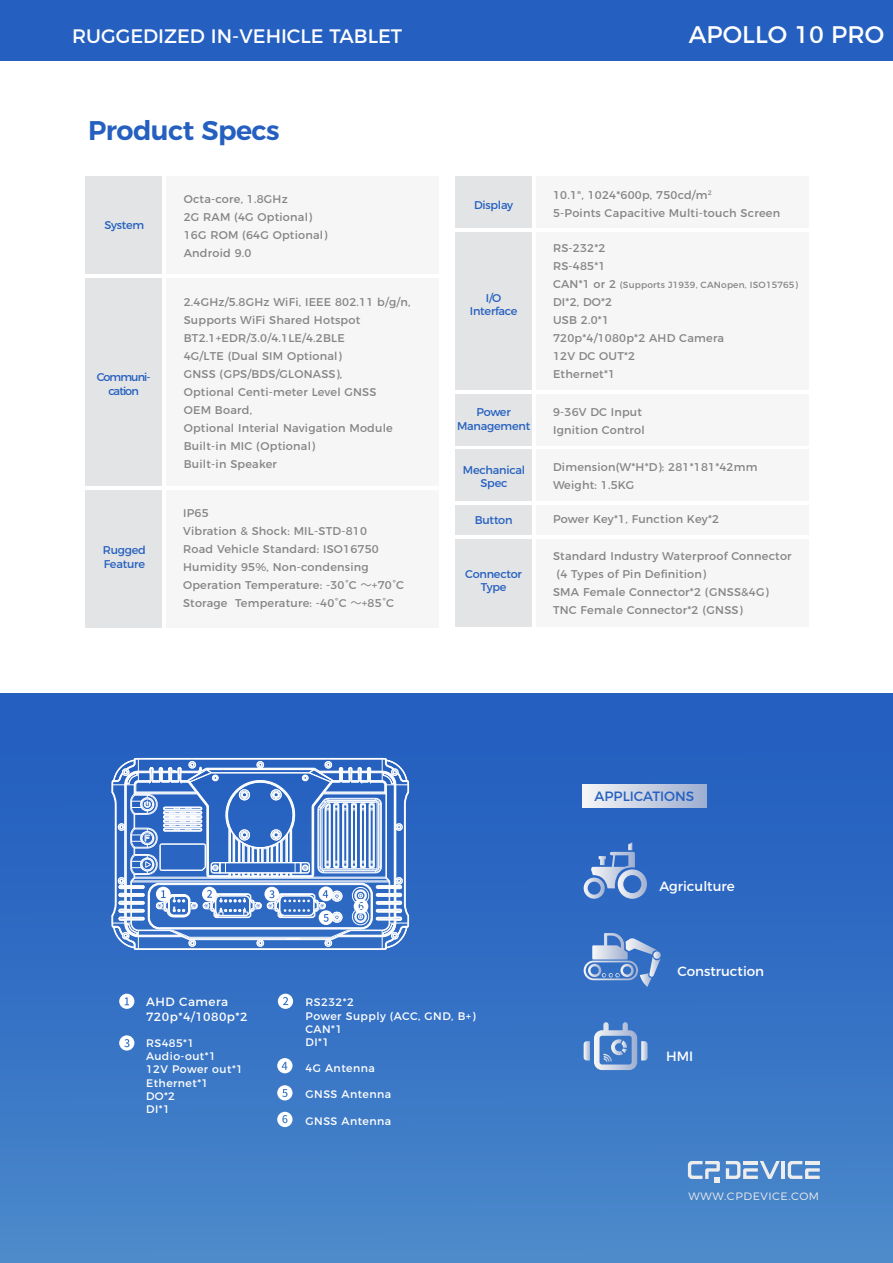
<style>
.page{position:relative;width:893px;height:1263px;background:#fff}
.page>*{position:absolute;margin:0;border:0;box-sizing:border-box;transform-origin:0 0}
.t1{font:600 27px "Montserrat";letter-spacing:-.02em;color:#2560c0}
.t2{font:24px "Montserrat";color:#fff}
.t3{font:19.5px "Montserrat";color:#fff}
.t4{font:13.5px "Montserrat";color:#fff}
.t5{font:13.5px "Montserrat";color:#2560c0}
.t6{font:12px/14.4px "Montserrat";letter-spacing:.04em;color:#fff}
.t7{font:11.25px/18px "Montserrat";letter-spacing:.02em;color:#858586}
.t8{font:11.25px/13.5px "Montserrat";letter-spacing:-.02em;color:#2560c0;text-align:center}
.t9{font:11.25px/13.5px "Montserrat";letter-spacing:-.08em;color:#2560c0;text-align:center}
.t10{font:10.95px/13.2px "Montserrat";letter-spacing:.04em;color:#fff}
.t11{font:300 10.65px "Montserrat";letter-spacing:.05em;color:#ededed;scale:1.04 1}
.t12{font:9px "Montserrat";letter-spacing:.02em;color:#858586}
.s1{font-family:"Source Han Sans CN"}
.s2{font-size:11.25px}
</style>
<div class="page">
<div style="left:0;top:693px;width:893px;height:570px;background:linear-gradient(to bottom,#1f5abe,#4a88ca)"></div>
<div style="left:0;top:0;width:893px;height:60px;background:#2560c0"></div>
<svg style="left:688px;top:1161px;width:32px;height:22px"></svg>
<hr style="left:782px;top:1161px;width:3px;height:18px;background:#ededed">
<svg style="left:788px;top:1161px;width:32px;height:18px"></svg>
<svg style="left:726px;top:1161px;width:54px;height:18px"></svg>
<div style="left:455px;top:176px;width:77px;height:52px;background:#e3e4e6"></div>
<div style="left:536px;top:176px;width:272px;height:52px;background:#f6f6f6"></div>
<div style="left:455px;top:232px;width:77px;height:158px;background:#e3e4e6"></div>
<div style="left:536px;top:232px;width:272px;height:158px;background:#f6f6f6"></div>
<div style="left:455px;top:394px;width:77px;height:51px;background:#e3e4e6"></div>
<div style="left:536px;top:394px;width:272px;height:51px;background:#f6f6f6"></div>
<div style="left:455px;top:450px;width:77px;height:51px;background:#e3e4e6"></div>
<div style="left:536px;top:450px;width:272px;height:51px;background:#f6f6f6"></div>
<div style="left:455px;top:505px;width:77px;height:30px;background:#e3e4e6"></div>
<div style="left:536px;top:505px;width:272px;height:30px;background:#f6f6f6"></div>
<div style="left:455px;top:539px;width:77px;height:87px;background:#e3e4e6"></div>
<div style="left:536px;top:539px;width:272px;height:87px;background:#f6f6f6"></div>
<svg style="left:119px;top:994px;width:15px;height:15px"></svg>
<svg style="left:278px;top:994px;width:15px;height:15px"></svg>
<svg style="left:119px;top:1035px;width:15px;height:15px"></svg>
<svg style="left:277px;top:1058px;width:15px;height:15px"></svg>
<svg style="left:277px;top:1085px;width:16px;height:15px"></svg>
<svg style="left:584px;top:842px;width:63px;height:57px;background:#648dcd"></svg>
<svg style="left:584px;top:933px;width:77px;height:54px;background:#6892cf"></svg>
<svg style="left:584px;top:1022px;width:64px;height:48px;background:#729ad1"></svg>
<svg style="left:112px;top:756px;width:297px;height:197px"></svg>
<svg style="left:277px;top:1112px;width:16px;height:15px"></svg>
<div style="left:582px;top:785px;width:125px;height:23px;background:linear-gradient(to right,#f6f6f6,#9daed0)"></div>
<div style="left:85px;top:177px;width:77px;height:97px;background:#e3e4e6"></div>
<div style="left:166px;top:177px;width:272px;height:97px;background:#f6f6f6"></div>
<div style="left:85px;top:278px;width:77px;height:208px;background:#e3e4e6"></div>
<div style="left:166px;top:278px;width:272px;height:208px;background:#f6f6f6"></div>
<div style="left:85px;top:490px;width:77px;height:137px;background:#e3e4e6"></div>
<div style="left:166px;top:490px;width:272px;height:137px;background:#f6f6f6"></div>
<h3 class="t3" style="left:72px;top:20px;width:332px">RUGGEDIZED IN-VEHICLE TABLET</h3>
<h2 class="t2" style="left:689px;top:15px;width:197px">APOLLO 10 PRO</h2>
<h1 class="t1" style="left:88px;top:108px;width:193px">Product Specs</h1>
<p class="t8" style="left:104px;top:218px;width:41px">System</p>
<p class="t9" style="left:97px;top:370px;width:56px">Communi&shy;cation</p>
<p class="t8" style="left:103px;top:543px;width:45px;text-align:left">Rugged<br>Feature</p>
<p class="t7" style="left:184px;top:189px;width:145px">Octa-core, 1.8GHz<br>2G RAM (4G Optional)<br>16G ROM (64G Optional)<br>Android 9.0</p>
<p class="t7" style="left:184px;top:292px;width:228px">2.4GHz/5.8GHz WiFi, IEEE 802.11 b/g/n,<br>Supports WiFi Shared Hotspot<br>BT2.1+EDR/3.0/4.1LE/4.2BLE<br>4G/LTE (Dual SIM Optional)<br>GNSS (GPS/BDS/GLONASS),<br>Optional Centi-meter Level GNSS<br>OEM Board,<br>Optional Interial Navigation Module<br>Built-in MIC (Optional)<br>Built-in Speaker</p>
<p class="t7" style="left:183px;top:503px;width:222px">IP65<br>Vibration &amp; Shock: MIL-STD-810<br>Road Vehicle Standard: ISO16750<br>Humidity 95%, Non-condensing<br>Operation Temperature: -30°C <span class="s1">～</span>+70°C<br>Storage Temperature: -40°C <span class="s1">～</span>+85°C</p>
<p class="t8" style="left:474px;top:197px;width:41px">Display</p>
<p class="t8" style="left:470px;top:290px;width:49px">I/O<br>Interface</p>
<p class="t8" style="left:457px;top:404px;width:75px">Power<br>Management</p>
<p class="t8" style="left:463px;top:462px;width:64px">Mechanical<br>Spec</p>
<p class="t7" style="left:553px;top:185px;width:229px">10.1", 1024*600p, 750cd/m<sup>2<br></sup>5-Points Capacitive Multi-touch Screen</p>
<p class="t7" style="left:553px;top:238px;width:54px">RS-232*2<br>RS-485*1</p>
<p class="t12" style="left:553px;top:277px;width:246px"><span class="s2">CAN*1 or 2</span> (Supports J1939, CANopen, ISO15765)</p>
<p class="t7" style="left:553px;top:292px;width:172px">DI*2, DO*2<br>USB 2.0*1<br>720p*4/1080p*2 AHD Camera<br>12V DC OUT*2<br>Ethernet*1</p>
<p class="t7" style="left:553px;top:402px;width:93px">9-36V DC Input<br>Ignition Control</p>
<p class="t7" style="left:553px;top:457px;width:206px">Dimension(W*H*D): 281*181*42mm<br>Weight: 1.5KG</p>
<p class="t8" style="left:475px;top:513px;width:39px">Button</p>
<p class="t7" style="left:553px;top:509px;width:168px">Power Key*1, Function Key*2</p>
<p class="t8" style="left:465px;top:566px;width:58px">Connector<br>Type</p>
<p class="t7" style="left:553px;top:546px;width:240px">Standard Industry Waterproof Connector</p>
<p class="t7" style="left:557px;top:564px;width:151px">(4 Types of Pin Definition)</p>
<p class="t7" style="left:553px;top:582px;width:217px">SMA Female Connector*2 (GNSS&amp;4G)</p>
<p class="t7" style="left:553px;top:600px;width:191px">TNC Female Connector*2 (GNSS)</p>
<p class="t5" style="left:595px;top:786px;width:101px">APPLICATIONS</p>
<p class="t4" style="left:660px;top:875px;width:77px">Agriculture</p>
<p class="t4" style="left:677px;top:960px;width:88px">Construction</p>
<p class="t6" style="left:146px;top:994px;width:103px">AHD Camera<br>720p*4/1080p*2</p>
<p class="t10" style="left:146px;top:1036px;width:98px">RS485*1<br>Audio-out*1<br>12V Power out*1<br>Ethernet*1<br>DO*2<br>DI*1</p>
<p class="t10" style="left:306px;top:995px;width:171px">RS232*2<br>Power Supply (ACC, GND, B+)<br>CAN*1<br>DI*1</p>
<p class="t10" style="left:306px;top:1061px;width:71px">4G Antenna</p>
<p class="t10" style="left:306px;top:1087px;width:87px">GNSS Antenna</p>
<p class="t10" style="left:306px;top:1113px;width:87px">GNSS Antenna</p>
<p class="t4" style="left:666px;top:1046px;width:29px">HMI</p>
<p class="t11" style="left:689px;top:1187px;width:127px">WWW.CPDEVICE.COM</p>
</div>
